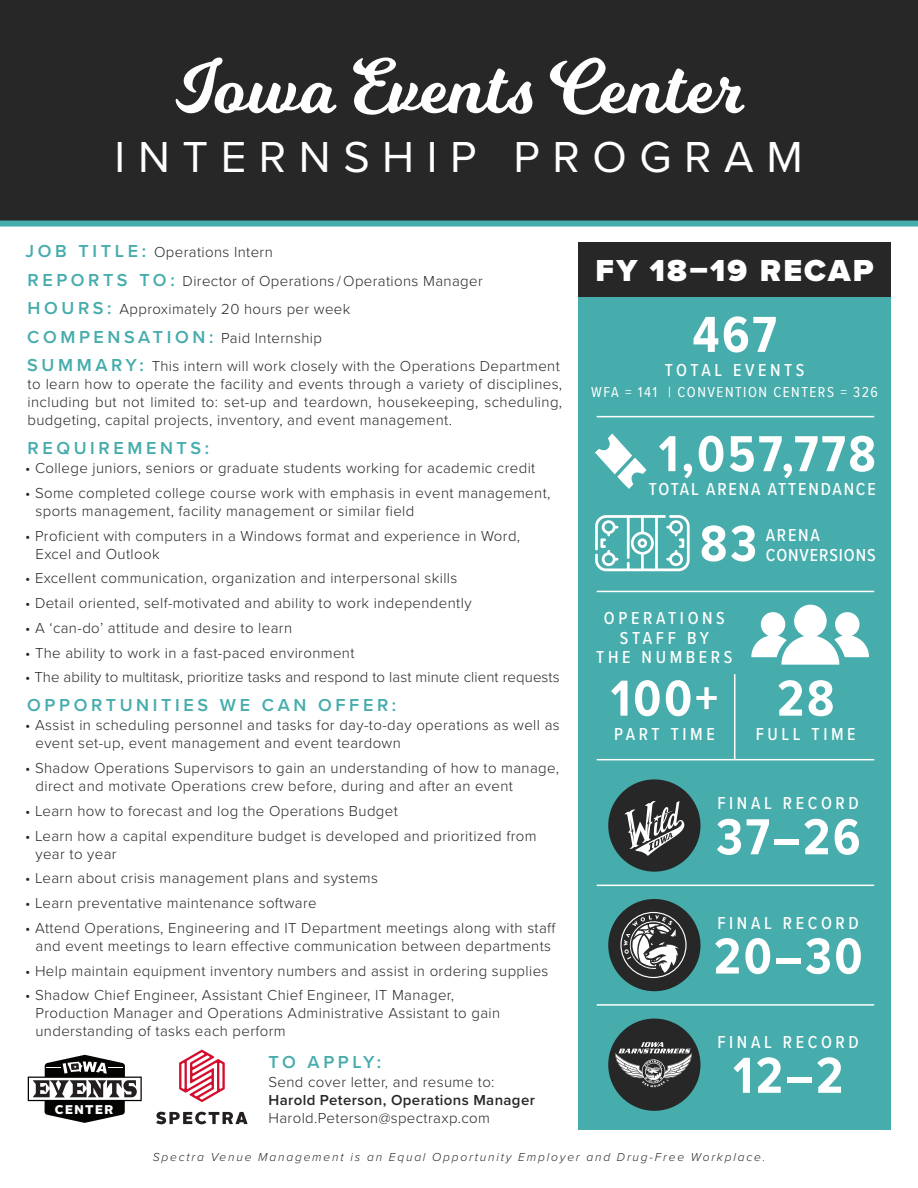
<style>
.page{position:relative;width:918px;height:1188px;background:#fff}
.page>*{position:absolute;margin:0;border:0;box-sizing:border-box;transform-origin:0 0}
.t1{font:76.05px "Milkshake";letter-spacing:.01em;color:#fff}
.t2{font:700 52.5px "Proxima Nova Cond";letter-spacing:.05em;color:#fff}
.t3{font:45px "Proxima Nova";letter-spacing:.28em;color:#fff}
.t4{font:900 31.5px "Proxima Nova";letter-spacing:.07em;color:#fff}
.t5{font:500 18px "Proxima Nova Cond";letter-spacing:.2em;color:#fff}
.H3_grad{font:600 18px "Proxima Nova";letter-spacing:.2em;color:#46acac}
.t6{font:500 18px "Proxima Nova Cond";letter-spacing:.1em;color:#fff}
.t7{font:500 18px/19.5px "Proxima Nova Cond";letter-spacing:.05em;color:#fff}
.H3_grad-2{font:300 15px/18px "Proxima Nova";letter-spacing:.025em;color:#272727}
.H3_grad-3{font:300 15px "Proxima Nova";letter-spacing:.005em;color:#272727}
.t8{font:600 15px/18px "Proxima Nova";letter-spacing:.025em;color:#272727}
.t9{font:15px "Proxima Nova Cond";letter-spacing:.1em;color:#fff}
.t10{font:900 12.6px "Alright Sans";letter-spacing:.11em;color:#fff}
.t11{font:italic 300 12px "Proxima Nova";letter-spacing:.15em;color:#272727}
.s1{font-weight:600;font-size:18px;color:#46acac}
.s2{font-weight:300}
</style>
<div class="page">
<div style="left:578px;top:243px;width:313px;height:886px;background:#46acac"></div>
<div style="left:0;top:0;width:918px;height:224px;background:#272727"></div>
<div style="left:0;top:221px;width:918px;height:6px;background:#46acac"></div>
<svg style="left:595px;top:515px;width:95px;height:56px"></svg>
<svg style="left:179px;top:1050px;width:46px;height:52px"></svg>
<svg style="left:156px;top:1112px;width:92px;height:12px"></svg>
<svg style="left:28px;top:1054px;width:114px;height:69px"></svg>
<div style="left:608px;top:779px;width:92px;height:93px;background:#272727;border-radius:50%"></div>
<div style="left:608px;top:899px;width:92px;height:92px;background:#272727;border-radius:50%"></div>
<div style="left:608px;top:1019px;width:92px;height:92px;background:#272727;border-radius:50%"></div>
<svg style="left:624px;top:801px;width:61px;height:55px"></svg>
<svg style="left:615px;top:1042px;width:77px;height:45px"></svg>
<svg style="left:751px;top:605px;width:118px;height:60px"></svg>
<hr style="left:734px;top:674px;width:1px;height:86px;background:#fff">
<hr style="left:597px;top:759px;width:277px;height:1px;background:#fff">
<hr style="left:597px;top:591px;width:277px;height:1px;background:#fff">
<hr style="left:597px;top:416px;width:277px;height:1px;background:#fff">
<hr style="left:597px;top:885px;width:277px;height:1px;background:#fff">
<hr style="left:597px;top:1004px;width:277px;height:2px;background:#fff">
<svg style="left:595px;top:434px;width:52px;height:55px"></svg>
<svg style="left:620px;top:912px;width:67px;height:66px"></svg>
<div style="left:578px;top:243px;width:313px;height:54px;background:#272727"></div>
<p class="t1" style="left:175px;top:33px;width:569px">Iowa Events Center</p>
<p class="t3" style="left:115px;top:123px;width:690px">INTERNSHIP PROGRAM</p>
<p class="H3_grad-2" style="left:26px;top:242px;width:249px"><span class="s1">J O B T I T L E :</span> Operations Intern</p>
<p class="H3_grad-2" style="left:28px;top:271px;width:457px"><span class="s1">R E P O R T S TO :</span> Director of Operations / Operations Manager</p>
<p class="H3_grad-2" style="left:28px;top:299px;width:324px"><span class="s1">H O U R S :</span> Approximately 20 hours per week</p>
<p class="H3_grad-2" style="left:27px;top:328px;width:296px"><span class="s1">COMPENSATION:</span> Paid Internship</p>
<p class="H3_grad-2" style="left:27px;top:356px;width:536px"><span class="s1">S U M M A R Y:</span> This intern will work closely with the Operations Department to learn how to operate the facility and events through a variety of disciplines, including but not limited to: set-up and teardown, housekeeping, scheduling, budgeting, capital projects, inventory, and event management.</p>
<p class="H3_grad" style="left:28px;top:434px;width:183px">REQUIREMENTS:</p>
<p class="H3_grad-2" style="left:25px;top:458px;width:512px">• College juniors, seniors or graduate students working for academic credit</p>
<p class="H3_grad-2" style="left:36px;top:483px;width:516px;text-indent:-11px">• Some completed college course work with emphasis in event management, sports management, facility management or similar field</p>
<p class="H3_grad-2" style="left:36px;top:526px;width:486px;text-indent:-11px">• Proficient with computers in a Windows format and experience in Word,<br>Excel and Outlook</p>
<p class="H3_grad-2" style="left:25px;top:569px;width:434px">• Excellent communication, organization and interpersonal skills</p>
<p class="H3_grad-2" style="left:25px;top:593px;width:448px">• Detail oriented, self-motivated and ability to work independently</p>
<p class="H3_grad-2" style="left:25px;top:618px;width:269px">• A ‘can-do’ attitude and desire to learn</p>
<p class="H3_grad-2" style="left:25px;top:643px;width:331px">• The ability to work in a fast-paced environment</p>
<p class="H3_grad-3" style="left:25px;top:666px;width:536px">• The ability to multitask, prioritize tasks and respond to last minute client requests</p>
<p class="H3_grad" style="left:27px;top:691px;width:371px">OPPORTUNITIES WE CAN OFFER:</p>
<p class="H3_grad-2" style="left:36px;top:716px;width:526px;text-indent:-11px">• Assist in scheduling personnel and tasks for day-to-day operations as well as event set-up, event management and event teardown</p>
<p class="H3_grad-2" style="left:36px;top:758px;width:525px;text-indent:-11px">• Shadow Operations Supervisors to gain an understanding of how to manage, direct and motivate Operations crew before, during and after an event</p>
<p class="H3_grad-2" style="left:25px;top:801px;width:374px">• Learn how to forecast and log the Operations Budget</p>
<p class="H3_grad-2" style="left:36px;top:826px;width:503px;text-indent:-11px">• Learn how a capital expenditure budget is developed and prioritized from year to year</p>
<p class="H3_grad-2" style="left:25px;top:869px;width:354px">• Learn about crisis management plans and systems</p>
<p class="H3_grad-2" style="left:25px;top:893px;width:293px">• Learn preventative maintenance software</p>
<p class="H3_grad-2" style="left:25px;top:918px;width:532px;text-align:center">• Attend Operations, Engineering and IT Department meetings along with staff and event meetings to learn effective communication between departments</p>
<p class="H3_grad-2" style="left:25px;top:961px;width:525px">• Help maintain equipment inventory numbers and assist in ordering supplies</p>
<p class="H3_grad-2" style="left:36px;top:986px;width:466px;text-indent:-11px">• Shadow Chief Engineer, Assistant Chief Engineer, IT Manager,<br>Production Manager and Operations Administrative Assistant to gain understanding of tasks each perform</p>
<p class="t10" style="left:55px;top:1100px;width:60px">CENTER</p>
<p class="H3_grad" style="left:268px;top:1048px;width:114px">TO APPLY:</p>
<p class="t8" style="left:268px;top:1073px;width:268px"><span class="s2">Send cover letter, and resume to:<br></span>Harold Peterson, Operations Manager</p>
<p class="H3_grad-2" style="left:268px;top:1108px;width:223px">Harold.Peterson@spectraxp.com</p>
<h1 class="t4" style="left:596px;top:247px;width:279px">FY 18–19 RECAP</h1>
<p class="t2" style="left:692px;top:296px;width:86px">467</p>
<p class="t5" style="left:665px;top:357px;width:141px">TOTAL EVENTS</p>
<p class="t9" style="left:591px;top:381px;width:288px">WFA = 141 | CONVENTION CENTERS = 326</p>
<p class="t2" style="left:659px;top:415px;width:219px">1,057,778</p>
<p class="t6" style="left:649px;top:476px;width:229px">TOTAL ARENA ATTENDANCE</p>
<p class="t2" style="left:700px;top:505px;width:59px">83</p>
<p class="t7" style="left:766px;top:525px;width:111px">ARENA<br>CONVERSIONS</p>
<p class="t5" style="left:604px;top:605px;width:122px">OPERATIONS</p>
<p class="t5" style="left:620px;top:624px;width:90px">STAFF BY</p>
<p class="t5" style="left:596px;top:644px;width:138px">THE NUMBERS</p>
<p class="t2" style="left:611px;top:660px;width:109px">100+</p>
<p class="t5" style="left:614px;top:720px;width:102px">PART TIME</p>
<p class="t2" style="left:777px;top:660px;width:59px">28</p>
<p class="t5" style="left:756px;top:720px;width:101px">FULL TIME</p>
<p class="t5" style="left:717px;top:790px;width:143px">FINAL RECORD</p>
<p class="t2" style="left:716px;top:798px;width:146px">37–26</p>
<p class="t5" style="left:717px;top:909px;width:143px">FINAL RECORD</p>
<p class="t2" style="left:714px;top:917px;width:150px">20–30</p>
<p class="t5" style="left:717px;top:1029px;width:143px">FINAL RECORD</p>
<p class="t2" style="left:733px;top:1037px;width:112px">12–2</p>
<h1 class="t11" style="left:153px;top:1148px;width:614px">Spectra Venue Management is an Equal Opportunity Employer and Drug-Free Workplace.</h1>
</div>
